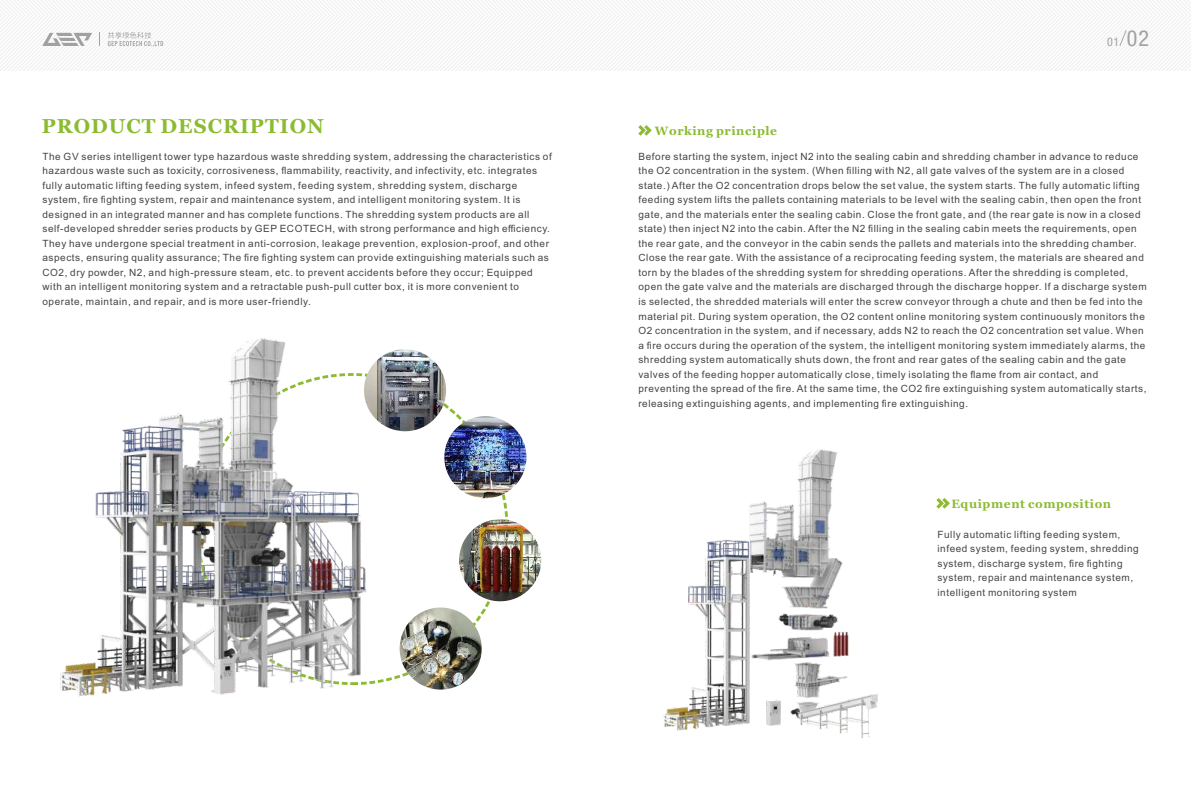
<style>
.page{position:relative;width:1191px;height:808px;background:#fff}
.page>*{position:absolute;margin:0;border:0;box-sizing:border-box;transform-origin:0 0}
.t1{font:700 20px "Georgia";letter-spacing:.05em;color:#8cbb32}
.t2{font:700 12px "Georgia";letter-spacing:.05em;color:#8cbb32}
.t3{font:condensed 12px "Helvetica Neue LT Pro";color:#a1a1a1}
.t4{font:10px/14.5px "Arial";letter-spacing:.055em;color:#474443}
.s1{font-size:22px}
</style>
<div class="page">
<svg style="left:0;top:0;width:1191px;height:71px"></svg>
<svg style="left:1119px;top:30px;width:7px;height:16px"></svg>
<svg style="left:43px;top:33px;width:49px;height:13px"></svg>
<svg style="left:108px;top:32px;width:55px;height:15px"></svg>
<svg style="left:99px;top:33px;width:1px;height:13px"></svg>
<svg style="left:638px;top:125px;width:14px;height:11px"></svg>
<img style="left:663px;top:449px;width:287px;height:289px">
<img style="left:60px;top:338px;width:482px;height:359px">
<h1 class="t1" style="left:42px;top:118px;width:284px">PRODUCT DESCRIPTION</h1>
<p class="t2" style="left:655px;top:125px;width:124px">Working principle</p>
<p class="t3" style="left:1107px;top:37px;width:44px">01 <span class="s1">02</span></p>
<p class="t4" style="left:42px;top:150px;width:511px">The GV series intelligent tower type hazardous waste shredding system, addressing the characteristics of hazardous waste such as toxicity, corrosiveness, flammability, reactivity, and infectivity, etc. integrates fully automatic lifting feeding system, infeed system, feeding system, shredding system, discharge system, fire fighting system, repair and maintenance system, and intelligent monitoring system. It is designed in an integrated manner and has complete functions. The shredding system products are all self-developed shredder series products by GEP ECOTECH, with strong performance and high efficiency.<br>They have undergone special treatment in anti-corrosion, leakage prevention, explosion-proof, and other aspects, ensuring quality assurance; The fire fighting system can provide extinguishing materials such as CO2, dry powder, N2, and high-pressure steam, etc. to prevent accidents before they occur; Equipped with an intelligent monitoring system and a retractable push-pull cutter box, it is more convenient to operate, maintain, and repair, and is more user-friendly.</p>
<p class="t4" style="left:638px;top:150px;width:510px">Before starting the system, inject N2 into the sealing cabin and shredding chamber in advance to reduce the O2 concentration in the system. (When filling with N2, all gate valves of the system are in a closed state.) After the O2 concentration drops below the set value, the system starts. The fully automatic lifting feeding system lifts the pallets containing materials to be level with the sealing cabin, then open the front gate, and the materials enter the sealing cabin. Close the front gate, and (the rear gate is now in a closed state) then inject N2 into the cabin. After the N2 filling in the sealing cabin meets the requirements, open the rear gate, and the conveyor in the cabin sends the pallets and materials into the shredding chamber.<br>Close the rear gate. With the assistance of a reciprocating feeding system, the materials are sheared and torn by the blades of the shredding system for shredding operations. After the shredding is completed, open the gate valve and the materials are discharged through the discharge hopper. If a discharge system is selected, the shredded materials will enter the screw conveyor through a chute and then be fed into the material pit. During system operation, the O2 content online monitoring system continuously monitors the O2 concentration in the system, and if necessary, adds N2 to reach the O2 concentration set value. When a fire occurs during the operation of the system, the intelligent monitoring system immediately alarms, the shredding system automatically shuts down, the front and rear gates of the sealing cabin and the gate valves of the feeding hopper automatically close, timely isolating the flame from air contact, and preventing the spread of the fire. At the same time, the CO2 fire extinguishing system automatically starts, releasing extinguishing agents, and implementing fire extinguishing.</p>
<p class="t2" style="left:951px;top:498px;width:161px">Equipment composition</p>
<p class="t4" style="left:937px;top:528px;width:203px">Fully automatic lifting feeding system, infeed system, feeding system, shredding system, discharge system, fire fighting system, repair and maintenance system, intelligent monitoring system</p>
</div>
